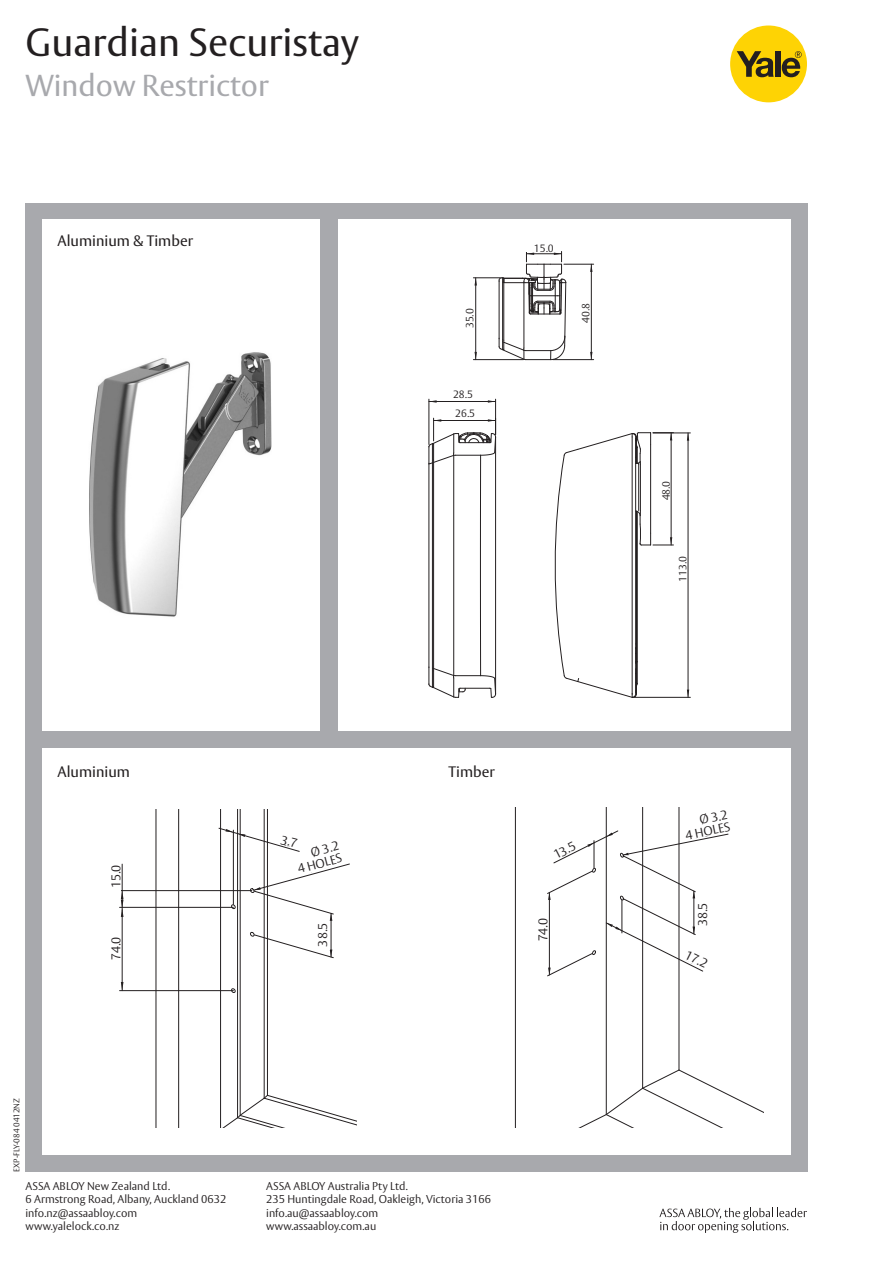
<style>
.page{position:relative;width:893px;height:1263px;background:#fff}
.page>*{position:absolute;margin:0;border:0;box-sizing:border-box;transform-origin:0 0}
.t1{font:39px "ASSA Vesta";color:#231f20}
.t2{font:30px "ASSA Vesta";color:#a8a9ad}
.t3{font:15px "ASSA Vesta";color:#231f20}
.t4{font:300 12.6px "ASSA Vesta";letter-spacing:-.04em;color:#231f20}
.t5{font:300 11.25px "ASSA Vesta";color:#231f20}
.t6{font:300 10.5px "ASSA Vesta";color:#231f20}
.t7{font:9.6px/10.1px "Myriad Pro";color:#231f20;text-align:right;scale:.7 1}
.t8{font:9.45px/9.9px "Myriad Pro";color:#231f20;text-align:right;scale:.7 1}
.t9{font:8.55px "Myriad Pro";color:#231f20;scale:.7 1}
.t10{font:300 8.25px "ASSA Vesta";color:#231f20}
</style>
<div class="page">
<div style="left:26px;top:203px;width:782px;height:968px;background:#a8a9ad"></div>
<div style="left:43px;top:748px;width:748px;height:406px;background:#fff"></div>
<div style="left:338px;top:219px;width:453px;height:512px;background:#fff"></div>
<div style="left:43px;top:219px;width:277px;height:512px;background:#fff"></div>
<svg style="left:659px;top:1208px;width:148px;height:25px"></svg>
<div style="left:730px;top:26px;width:77px;height:76px;background:#fed304;border-radius:50%"></div>
<svg style="left:737px;top:51px;width:37px;height:26px"></svg>
<div style="left:775px;top:51px;width:5px;height:26px;background:#231f20"></div>
<svg style="left:782px;top:51px;width:20px;height:26px"></svg>
<img style="left:89px;top:352px;width:182px;height:265px">
<hr style="left:495px;top:399px;width:1px;height:36px;background:#231f20">
<hr style="left:429px;top:399px;width:1px;height:45px;background:#231f20">
<hr style="left:429px;top:401px;width:67px;height:1px;background:#231f20">
<svg style="left:428px;top:418px;width:68px;height:280px"></svg>
<hr style="left:434px;top:420px;width:62px;height:1px;background:#231f20">
<hr style="left:653px;top:433px;width:37px;height:1px;background:#231f20">
<hr style="left:634px;top:697px;width:56px;height:1px;background:#231f20">
<hr style="left:688px;top:433px;width:1px;height:264px;background:#231f20">
<svg style="left:554px;top:432px;width:119px;height:266px"></svg>
<hr style="left:671px;top:433px;width:1px;height:112px;background:#231f20">
<div style="left:443px;top:407px;width:32px;height:12px;background:#fff"></div>
<div style="left:657px;top:481px;width:13px;height:32px;background:#fff"></div>
<hr style="left:564px;top:264px;width:30px;height:1px;background:#231f20">
<hr style="left:553px;top:359px;width:41px;height:1px;background:#231f20">
<hr style="left:591px;top:264px;width:1px;height:96px;background:#231f20">
<svg style="left:473px;top:251px;width:93px;height:109px"></svg>
<hr style="left:526px;top:253px;width:36px;height:1px;background:#231f20">
<div style="left:522px;top:239px;width:32px;height:13px;background:#fff"></div>
<div style="left:461px;top:308px;width:13px;height:33px;background:#fff"></div>
<svg style="left:221px;top:1094px;width:136px;height:33px"></svg>
<hr style="left:220px;top:809px;width:1px;height:318px;background:#231f20">
<hr style="left:178px;top:809px;width:1px;height:318px;background:#231f20">
<hr style="left:156px;top:809px;width:1px;height:318px;background:#231f20">
<hr style="left:264px;top:809px;width:1px;height:289px;background:#231f20">
<hr style="left:267px;top:809px;width:1px;height:286px;background:#231f20">
<hr style="left:237px;top:809px;width:1px;height:309px;background:#231f20">
<svg style="left:231px;top:988px;width:5px;height:5px"></svg>
<hr style="left:240px;top:809px;width:1px;height:306px;background:#231f20">
<svg style="left:250px;top:932px;width:84px;height:26px"></svg>
<hr style="left:331px;top:913px;width:1px;height:44px;background:#231f20">
<hr style="left:120px;top:890px;width:132px;height:1px;background:#231f20">
<hr style="left:120px;top:907px;width:113px;height:1px;background:#231f20">
<svg style="left:121px;top:864px;width:2px;height:53px"></svg>
<hr style="left:120px;top:990px;width:113px;height:1px;background:#231f20">
<hr style="left:122px;top:910px;width:1px;height:81px;background:#231f20">
<div style="left:315px;top:923px;width:15px;height:26px;background:#fff"></div>
<hr style="left:606px;top:807px;width:1px;height:307px;background:#231f20">
<hr style="left:515px;top:807px;width:1px;height:320px;background:#231f20">
<hr style="left:642px;top:807px;width:1px;height:281px;background:#231f20">
<hr style="left:679px;top:807px;width:1px;height:263px;background:#231f20">
<svg style="left:514px;top:1069px;width:250px;height:58px"></svg>
<svg style="left:547px;top:807px;width:182px;height:170px"></svg>
<svg style="left:218px;top:826px;width:132px;height:95px"></svg>
<p class="t1" style="left:26px;top:18px;width:335px">Guardian Securistay</p>
<p class="t2" style="left:26px;top:67px;width:245px">Window Restrictor</p>
<p class="t3" style="left:58px;top:231px;width:137px">Aluminium &amp; Timber</p>
<p class="t6" style="left:464px;top:328px;width:21px;rotate:-90deg">35.0</p>
<p class="t9" style="left:465px;top:326px;width:17px;rotate:-90deg">35.0</p>
<p class="t6" style="left:453px;top:388px;width:21px">28.5</p>
<p class="t6" style="left:455px;top:407px;width:21px">26.5</p>
<p class="t9" style="left:454px;top:391px;width:17px">28.5</p>
<p class="t9" style="left:457px;top:410px;width:17px">26.5</p>
<p class="t6" style="left:534px;top:242px;width:21px">15.0</p>
<p class="t9" style="left:536px;top:244px;width:17px">15.0</p>
<p class="t6" style="left:579px;top:323px;width:21px;rotate:-90deg">40.8</p>
<p class="t9" style="left:581px;top:320px;width:17px;rotate:-90deg">40.8</p>
<p class="t6" style="left:660px;top:500px;width:21px;rotate:-90deg">48.0</p>
<p class="t9" style="left:661px;top:497px;width:17px;rotate:-90deg">48.0</p>
<p class="t6" style="left:676px;top:582px;width:27px;rotate:-90deg">113.0</p>
<p class="t9" style="left:678px;top:575px;width:21px;rotate:-90deg">113.0</p>
<p class="t3" style="left:58px;top:763px;width:74px">Aluminium</p>
<p class="t3" style="left:449px;top:763px;width:48px">Timber</p>
<p class="t4" style="left:108px;top:888px;width:25px;rotate:-90deg">15.0</p>
<p class="t7" style="left:111px;top:886px;width:18px;rotate:-90deg">15.0</p>
<p class="t4" style="left:108px;top:960px;width:25px;rotate:-90deg">74.0</p>
<p class="t7" style="left:111px;top:955px;width:18px;rotate:-90deg">74.0</p>
<p class="t4" style="left:309px;top:845px;width:30px;rotate:-15deg">Ø 3.2</p>
<p class="t7" style="left:304px;top:855px;width:37px;rotate:-15deg">Ø 3.2<br>4 HOLES</p>
<p class="t4" style="left:296px;top:862px;width:47px;rotate:-15deg">4 HOLES</p>
<p class="t4" style="left:315px;top:946px;width:25px;rotate:-90deg">38.5</p>
<p class="t7" style="left:320px;top:944px;width:18px;rotate:-90deg">38.5</p>
<p class="t4" style="left:551px;top:849px;width:25px;rotate:-27deg">13.5</p>
<p class="t8" style="left:557px;top:849px;width:18px;rotate:-27deg">13.5</p>
<p class="t4" style="left:535px;top:941px;width:25px;rotate:-90deg">74.0</p>
<p class="t8" style="left:539px;top:942px;width:18px;rotate:-90deg">74.0</p>
<p class="t10" style="left:12px;top:1171px;width:75px;rotate:-90deg">EXP-FLY-084 0412NZ</p>
<p class="t5" style="left:26px;top:1179px;width:146px">ASSA ABLOY New Zealand Ltd.</p>
<p class="t5" style="left:26px;top:1192px;width:202px">6 Armstrong Road, Albany, Auckland 0632</p>
<p class="t5" style="left:26px;top:1206px;width:113px">info.nz@assaabloy.com</p>
<p class="t5" style="left:26px;top:1219px;width:95px">www.yalelock.co.nz</p>
<p class="t5" style="left:266px;top:1179px;width:143px">ASSA ABLOY Australia Pty Ltd.</p>
<p class="t5" style="left:266px;top:1192px;width:226px">235 Huntingdale Road, Oakleigh, Victoria 3166</p>
<p class="t5" style="left:266px;top:1206px;width:114px">info.au@assaabloy.com</p>
<p class="t5" style="left:266px;top:1219px;width:112px">www.assaabloy.com.au</p>
<p class="t4" style="left:698px;top:813px;width:30px;rotate:-12deg">Ø 3.2</p>
<p class="t4" style="left:684px;top:828px;width:47px;rotate:-12deg">4 HOLES</p>
<p class="t8" style="left:685px;top:822px;width:36px;rotate:-11deg">Ø 3.2<br>4 HOLES</p>
<p class="t4" style="left:695px;top:926px;width:25px;rotate:-90deg">38.5</p>
<p class="t4" style="left:689px;top:947px;width:25px;rotate:27deg">17.2</p>
<p class="t8" style="left:694px;top:927px;width:18px;rotate:-90deg">38.5</p>
<p class="t8" style="left:688px;top:952px;width:18px;rotate:27deg">17.2</p>
</div>
